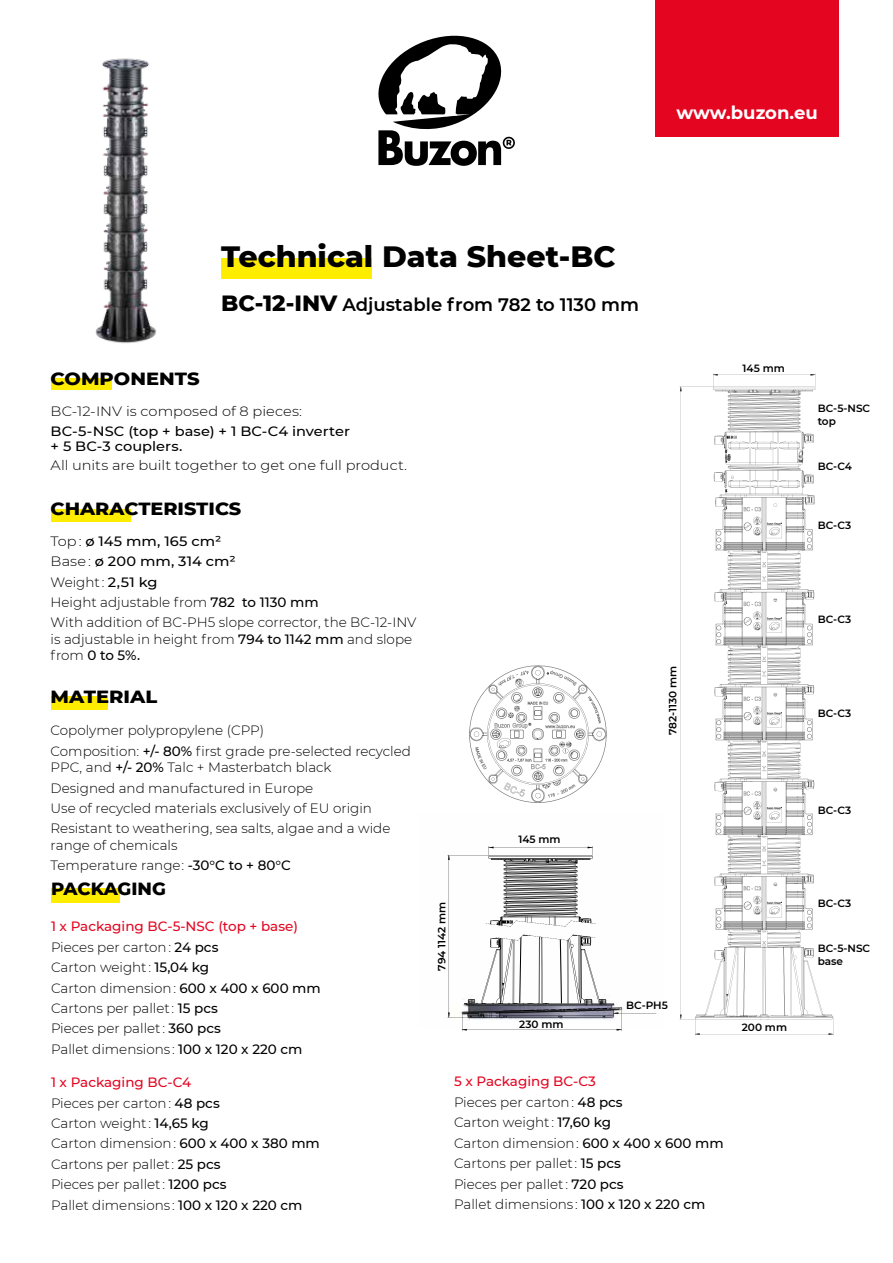
<style>
.page{position:relative;width:893px;height:1263px;background:#fff}
.page>*{position:absolute;margin:0;border:0;box-sizing:border-box;transform-origin:0 0}
.t1{font:800 30px "Montserrat";color:#000}
.t2{font:600 18px "Montserrat";color:#000}
.t3{font:800 18px "Montserrat";color:#000;scale:1.08 1}
.t4{font:800 18px "Montserrat";color:#000;scale:1.06 1}
.t5{font:700 18px "Montserrat";color:#fff}
.t6{font:800 18px "Montserrat";color:#000}
.t7{font:300 13.5px/20.4px "Montserrat";color:#000}
.t8{font:300 13.5px/20.4px "Montserrat";color:#000;scale:1.08 1}
.t9{font:500 13.5px/15px "Montserrat";letter-spacing:.005em;color:#000;scale:1.08 1}
.t10{font:600 10.5px/12.6px "Montserrat";color:#000}
.s1{font-weight:800;font-size:22.5px}
.s2{font-weight:500}
.s3{font-weight:500;color:#e40521}
</style>
<div class="page">
<svg style="left:447px;top:846px;width:209px;height:185px"></svg>
<div style="left:221px;top:258px;width:150px;height:21px;background:#ffed00"></div>
<div style="left:51px;top:889px;width:68px;height:14px;background:#ffed00"></div>
<div style="left:51px;top:378px;width:60px;height:12px;background:#ffed00"></div>
<div style="left:655px;top:0;width:184px;height:137px;background:#e40521"></div>
<img style="left:95px;top:58px;width:62px;height:286px">
<svg style="left:378px;top:35px;width:137px;height:131px"></svg>
<div style="left:51px;top:696px;width:56px;height:14px;background:#ffed00"></div>
<div style="left:51px;top:509px;width:80px;height:13px;background:#ffed00"></div>
<svg style="left:679px;top:373px;width:154px;height:662px"></svg>
<svg style="left:695px;top:387px;width:138px;height:632px"></svg>
<svg style="left:469px;top:665px;width:138px;height:138px"></svg>
<h2 class="t5" style="left:677px;top:100px;width:143px">www.buzon.eu</h2>
<h1 class="t1" style="left:221px;top:235px;width:396px">Technical Data Sheet-BC</h1>
<h2 class="t2" style="left:221px;top:292px;width:419px"><span class="s1">BC-12-INV</span> Adjustable from 782 to 1130 mm</h2>
<h2 class="t3" style="left:51px;top:366px;width:140px">COMPONENTS</h2>
<p class="t8" style="left:51px;top:401px;width:234px">BC-12-INV is composed of 8 pieces:</p>
<p class="t9" style="left:51px;top:423px;width:279px">BC-5-NSC (top + base) + 1 BC-C4 inverter + 5 BC-3 couplers.</p>
<p class="t8" style="left:51px;top:455px;width:332px">All units are built together to get one full product.</p>
<h2 class="t4" style="left:51px;top:495px;width:181px">CHARACTERISTICS</h2>
<p class="t8" style="left:51px;top:530px;width:340px">Top : <span class="s2">ø 145 mm, 165 cm²<br></span>Base : <span class="s2">ø 200 mm, 314 cm²<br></span>Weight : <span class="s2">2,51 kg<br></span>Height adjustable from <span class="s2">782 to 1130 mm<br></span>With addition of BC-PH5 slope corrector, the BC-12-INV</p>
<p class="t7" style="left:51px;top:630px;width:363px;line-height:16.2px">is adjustable in height from <span class="s2">794 to 1142 mm</span> and slope from <span class="s2">0 to 5%.</span></p>
<h2 class="t3" style="left:51px;top:683px;width:100px">MATERIAL</h2>
<p class="t7" style="left:51px;top:720px;width:362px">Copolymer polypropylene (CPP)<br>Composition: <span class="s2">+/- 80%</span> first grade pre-selected recycled</p>
<p class="t7" style="left:51px;top:757px;width:341px">PPC, and <span class="s2">+/- 20%</span> Talc + Masterbatch black Designed and manufactured in Europe<br>Use of recycled materials exclusively of EU origin Resistant to weathering, sea salts, algae and a wide</p>
<p class="t7" style="left:51px;top:834px;width:242px">range of chemicals<br>Temperature range: <span class="s2">-30°C to + 80°C</span></p>
<p class="t10" style="left:518px;top:833px;width:44px">145 mm</p>
<p class="t10" style="left:666px;top:735px;width:71px;rotate:-90deg">782-1130 mm</p>
<p class="t10" style="left:743px;top:361px;width:44px">145 mm</p>
<p class="t10" style="left:818px;top:401px;width:54px">BC-5-NSC top</p>
<p class="t10" style="left:818px;top:459px;width:36px">BC-C4</p>
<p class="t10" style="left:818px;top:519px;width:35px">BC-C3</p>
<p class="t10" style="left:818px;top:612px;width:35px">BC-C3</p>
<p class="t10" style="left:818px;top:706px;width:35px">BC-C3</p>
<p class="t10" style="left:818px;top:804px;width:35px">BC-C3</p>
<h2 class="t6" style="left:51px;top:875px;width:116px">PACKAGING</h2>
<p class="t7" style="left:51px;top:916px;width:271px"><span class="s3">1 x Packaging BC-5-NSC (top + base)<br></span>Pieces per carton : <span class="s2">24 pcs<br></span>Carton weight : <span class="s2">15,04 kg<br></span>Carton dimension : <span class="s2">600 x 400 x 600 mm<br></span>Cartons per pallet : <span class="s2">15 pcs<br></span>Pieces per pallet : <span class="s2">360 pcs<br></span>Pallet dimensions : <span class="s2">100 x 120 x 220 cm</span></p>
<p class="t7" style="left:51px;top:1072px;width:270px"><span class="s3">1 x Packaging BC-C4<br></span>Pieces per carton : <span class="s2">48 pcs<br></span>Carton weight : <span class="s2">14,65 kg<br></span>Carton dimension : <span class="s2">600 x 400 x 380 mm<br></span>Cartons per pallet : <span class="s2">25 pcs<br></span>Pieces per pallet : <span class="s2">1200 pcs<br></span>Pallet dimensions : <span class="s2">100 x 120 x 220 cm</span></p>
<p class="t10" style="left:435px;top:971px;width:71px;rotate:-90deg">794 1142 mm</p>
<p class="t10" style="left:519px;top:1018px;width:46px">230 mm</p>
<p class="t10" style="left:626px;top:998px;width:43px">BC-PH5</p>
<p class="t7" style="left:454px;top:1071px;width:271px"><span class="s3">5 x Packaging BC-C3<br></span>Pieces per carton : <span class="s2">48 pcs<br></span>Carton weight : <span class="s2">17,60 kg<br></span>Carton dimension : <span class="s2">600 x 400 x 600 mm<br></span>Cartons per pallet : <span class="s2">15 pcs<br></span>Pieces per pallet : <span class="s2">720 pcs<br></span>Pallet dimensions : <span class="s2">100 x 120 x 220 cm</span></p>
<p class="t10" style="left:742px;top:1021px;width:47px">200 mm</p>
<p class="t10" style="left:818px;top:897px;width:35px">BC-C3</p>
<p class="t10" style="left:818px;top:941px;width:54px">BC-5-NSC base</p>
</div>
